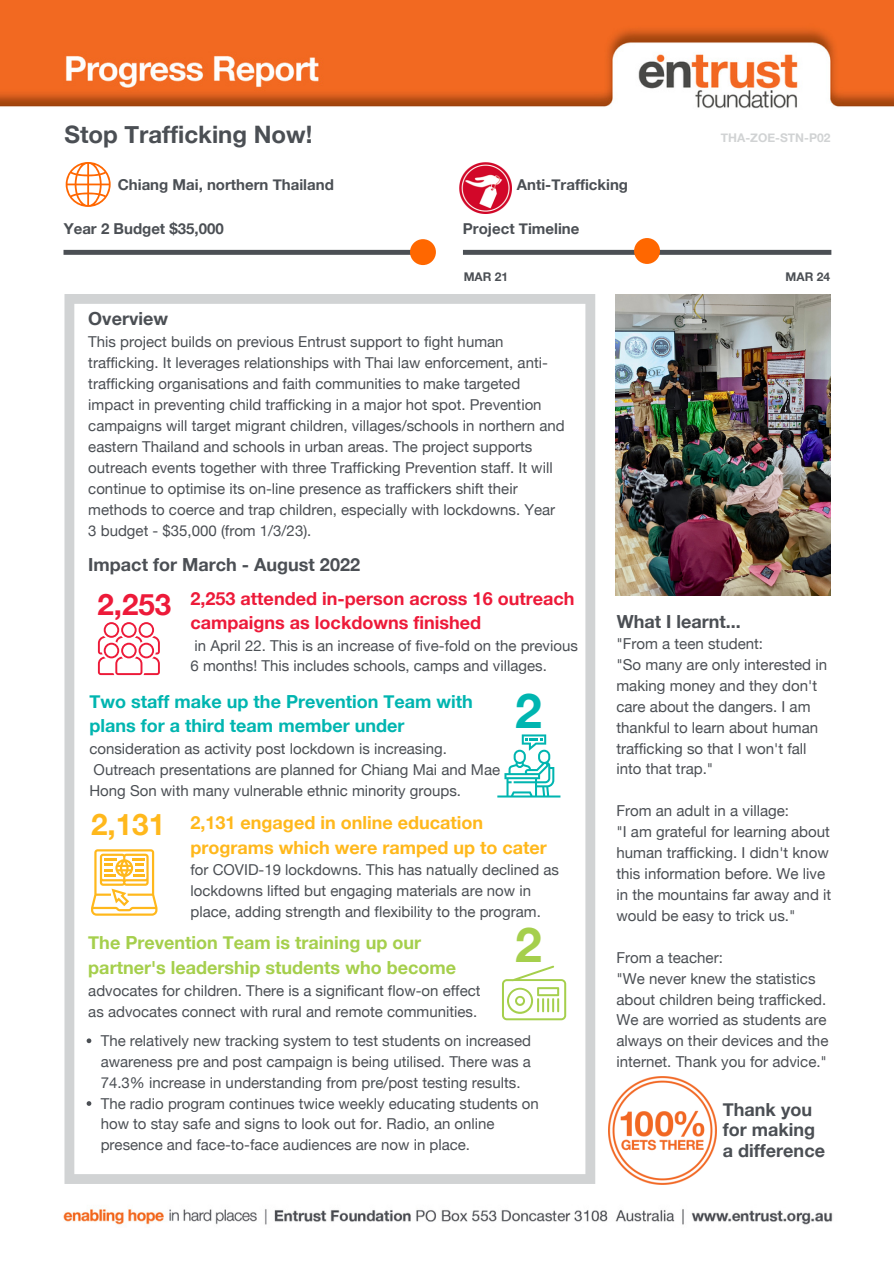
<style>
.page{position:relative;width:894px;height:1264px;background:#fff}
.page>*{position:absolute;margin:0;border:0;box-sizing:border-box;transform-origin:0 0}
.t1{font:700 48px "Helvetica Neue";color:#00b5b0}
.t2{font:700 48px "Helvetica Neue";color:#a5cf4c}
.t3{font:700 29.7px "Helvetica Neue";color:#ffb81c}
.t4{font:700 29.55px "Helvetica Neue";color:#ed1a39}
.t5{font:700 24px "Helvetica Neue";color:#4b4f54}
.t6{font:700 18px/20.9px "Helvetica Neue";color:#4b4f54}
.t7{font:700 18px/24.9px "Helvetica Neue";color:#a5cf4c}
.t8{font:700 18px/24.8px "Helvetica Neue";color:#ed1a39}
.t9{font:700 18px/24.9px "Helvetica Neue";color:#00b5b0}
.t10{font:700 18px/25px "Helvetica Neue";color:#ffb81c}
.t11{font:15px/20.9px "Helvetica Neue";color:#4b4f54}
.t12{font:700 15px "Helvetica Neue";color:#4b4f54}
.t13{font:700 12px "Helvetica Neue";color:#d1d3d4}
.t14{font:700 12px "Helvetica Neue";color:#4b4f54}
</style>
<div class="page">
<img style="left:0;top:0;width:893px;height:1225px">
<img style="left:615px;top:294px;width:215px;height:302px">
<svg style="left:64px;top:294px;width:531px;height:889px"></svg>
<svg style="left:98px;top:622px;width:62px;height:53px"></svg>
<svg style="left:63px;top:250px;width:347px;height:5px;background:#515559"></svg>
<svg style="left:463px;top:250px;width:368px;height:5px;background:#515459"></svg>
<div style="left:634px;top:238px;width:25px;height:26px;background:#ff6700;border-radius:50%"></div>
<div style="left:410px;top:239px;width:26px;height:26px;background:#ff6700;border-radius:50%"></div>
<img style="left:608px;top:1076px;width:108px;height:108px">
<svg style="left:66px;top:162px;width:45px;height:45px"></svg>
<img style="left:459px;top:162px;width:52px;height:52px">
<svg style="left:497px;top:734px;width:63px;height:63px"></svg>
<svg style="left:502px;top:965px;width:64px;height:55px"></svg>
<svg style="left:91px;top:849px;width:66px;height:66px"></svg>
<svg style="left:87px;top:1038px;width:4px;height:5px"></svg>
<svg style="left:87px;top:1101px;width:4px;height:4px"></svg>
<h3 class="t5" style="left:64px;top:120px;width:249px">Stop Trafficking Now!</h3>
<p class="t12" style="left:118px;top:176px;width:217px">Chiang Mai, northern Thailand</p>
<p class="t12" style="left:516px;top:176px;width:113px">Anti-Trafficking</p>
<p class="t12" style="left:64px;top:220px;width:161px">Year 2 Budget $35,000</p>
<p class="t12" style="left:463px;top:220px;width:118px">Project Timeline</p>
<p class="t13" style="left:720px;top:130px;width:111px">THA-ZOE-STN-P02</p>
<p class="t14" style="left:463px;top:269px;width:46px">MAR 21</p>
<p class="t14" style="left:785px;top:269px;width:46px">MAR 24</p>
<p class="t6" style="left:88px;top:308px;width:81px">Overview</p>
<p class="t11" style="left:88px;top:331px;width:477px">This project builds on previous Entrust support to fight human trafficking. It leverages relationships with Thai law enforcement, anti&shy;trafficking organisations and faith communities to make targeted impact in preventing child trafficking in a major hot spot. Prevention campaigns will target migrant children, villages/schools in northern and eastern Thailand and schools in urban areas. The project supports outreach events together with three Trafficking Prevention staff. It will continue to optimise its on-line presence as traffickers shift their methods to coerce and trap children, especially with lockdowns. Year 3 budget - $35,000 (from 1/3/23).</p>
<p class="t6" style="left:88px;top:553px;width:273px">Impact for March - August 2022</p>
<h3 class="t4" style="left:97px;top:586px;width:75px">2,253</h3>
<p class="t8" style="left:190px;top:585px;width:385px">2,253 attended in-person across 16 outreach campaigns as lockdowns finished</p>
<p class="t11" style="left:190px;top:635px;width:389px;line-height:20.2px">in April 22. This is an increase of five-fold on the previous<br>6 months! This includes schools, camps and villages.</p>
<p class="t9" style="left:89px;top:688px;width:385px">Two staff make up the Prevention Team with plans for a third team member under</p>
<p class="t11" style="left:89px;top:738px;width:412px">consideration as activity post lockdown is increasing.<br>Outreach presentations are planned for Chiang Mai and Mae<br>Hong Son with many vulnerable ethnic minority groups.</p>
<h1 class="t1" style="left:515px;top:681px;width:28px">2</h1>
<h2 class="t3" style="left:91px;top:806px;width:76px">2,131</h2>
<p class="t10" style="left:190px;top:809px;width:358px">2,131 engaged in online education programs which were ramped up to cater</p>
<p class="t11" style="left:190px;top:859px;width:370px">for COVID-19 lockdowns. This has natually declined as lockdowns lifted but engaging materials are now in place, adding strength and flexibility to the program.</p>
<p class="t7" style="left:88px;top:929px;width:369px">The Prevention Team is training up our partner's leadership students who become</p>
<h1 class="t2" style="left:515px;top:914px;width:28px">2</h1>
<p class="t11" style="left:88px;top:979px;width:393px">advocates for children. There is a significant flow-on effect as advocates connect with rural and remote communities.</p>
<p class="t11" style="left:101px;top:1029px;width:439px">The relatively new tracking system to test students on increased awareness pre and post campaign is being utilised. There was a 74.3% increase in understanding from pre/post testing results.<br>The radio program continues twice weekly educating students on how to stay safe and signs to look out for. Radio, an online presence and face-to-face audiences are now in place.</p>
<p class="t6" style="left:616px;top:610px;width:126px">What I learnt...</p>
<p class="t11" style="left:616px;top:633px;width:212px">"From a teen student:<br>"So many are only interested in making money and they don't care about the dangers. I am thankful to learn about human trafficking so that I won't fall into that trap."</p>
<p class="t11" style="left:616px;top:800px;width:216px">From an adult in a village:<br>"I am grateful for learning about human trafficking. I didn't know this information before. We live in the mountains far away and it would be easy to trick us."</p>
<p class="t11" style="left:616px;top:946px;width:213px">From a teacher:<br>"We never knew the statistics about children being trafficked.<br>We are worried as students are always on their devices and the internet. Thank you for advice."</p>
<p class="t6" style="left:722px;top:1098px;width:103px">Thank you for making a difference</p>
</div>
